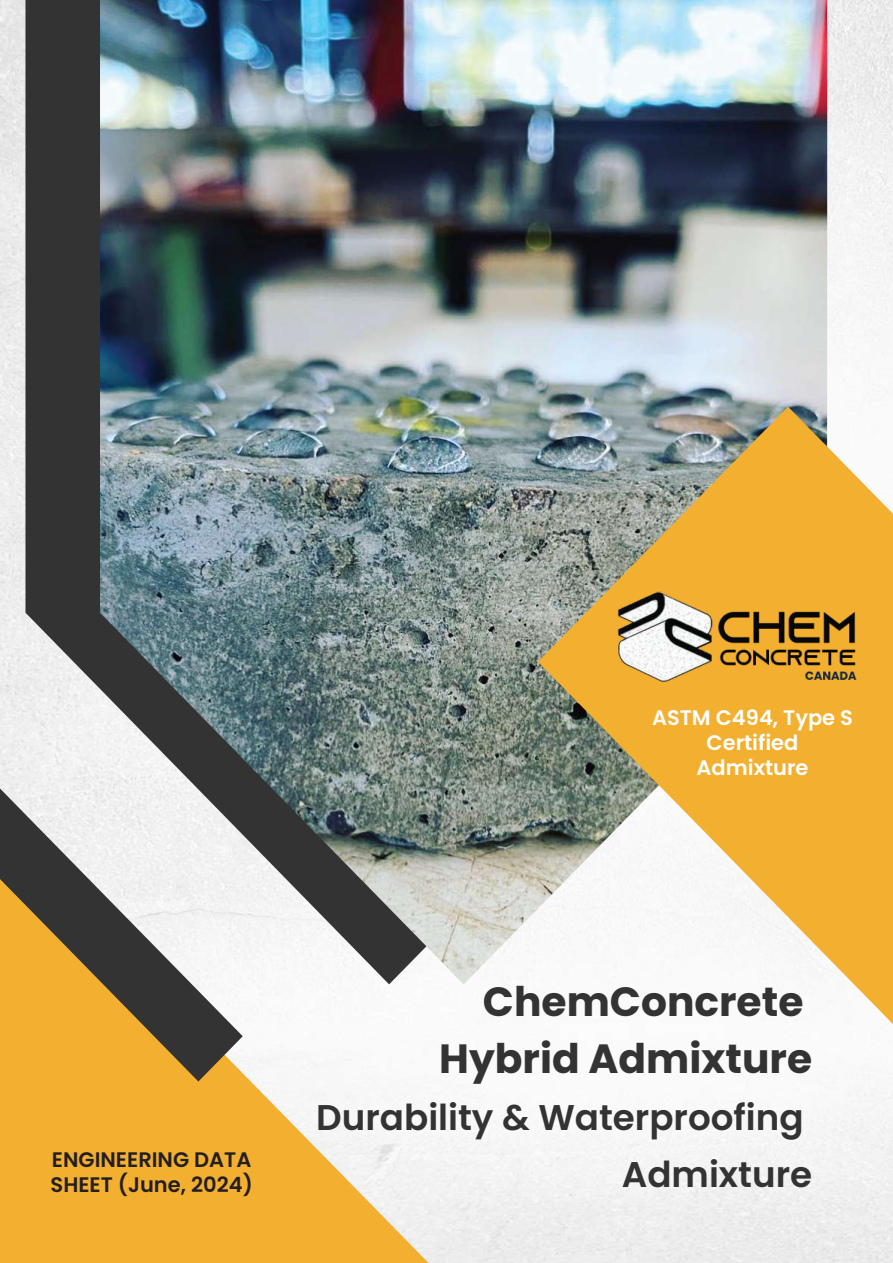
<style>
.page{position:relative;width:893px;height:1263px;background:#fff}
.page>*{position:absolute;margin:0;border:0;box-sizing:border-box;transform-origin:0 0}
.t1{font:700 40.8px/57px "Poppins";color:#333;text-align:right}
.t2{font:600 35.7px/57px "Poppins";color:#333;text-align:right}
.t3{font:600 21px/25.2px "Poppins";color:#fff;text-align:center}
.t4{font:600 21px/25.2px "Poppins";color:#231f20}
</style>
<div class="page">
<img style="left:0;top:0;width:893px;height:1263px">
<svg style="left:25px;top:0;width:75px;height:788px;fill:#333"></svg>
<img style="left:100px;top:0;width:727px;height:984px">
<svg style="left:0;top:825px;width:429px;height:438px;fill:#f3af33"></svg>
<svg style="left:538px;top:407px;width:355px;height:617px"></svg>
<svg style="left:0;top:0;width:95px;height:140px"></svg>
<svg style="left:0;top:788px;width:243px;height:293px"></svg>
<img style="left:616px;top:592px;width:240px;height:90px">
<p class="t3" style="left:652px;top:705px;width:202px">ASTM C494, Type S<br>Certified<br>Admixture</p>
<p class="t4" style="left:51px;top:1147px;width:204px">ENGINEERING DATA<br>SHEET (June, 2024)</p>
<p class="t1" style="left:439px;top:974px;width:374px">ChemConcrete<br>Hybrid Admixture</p>
<p class="t2" style="left:316px;top:1089px;width:497px">Durability &amp; Waterproofing<br>Admixture</p>
</div>
